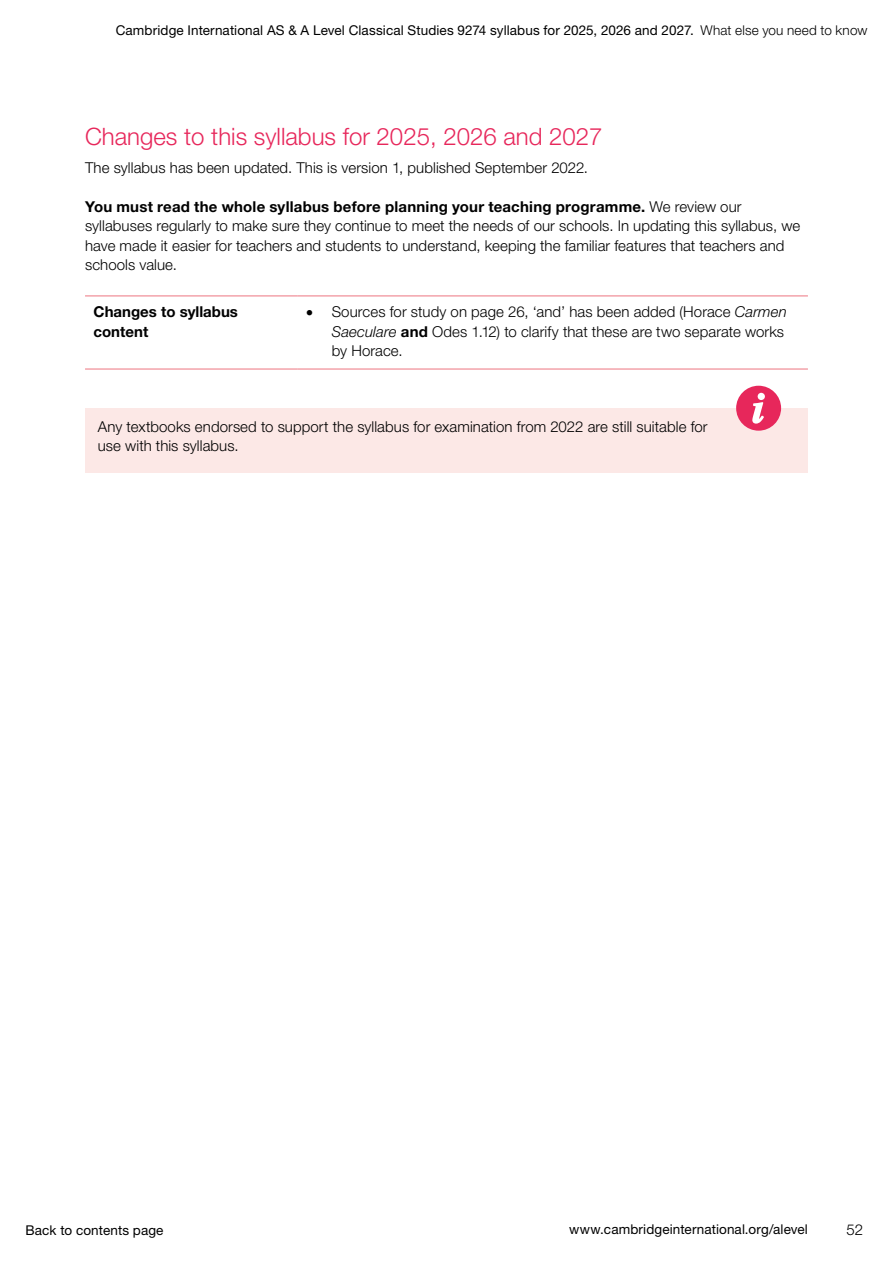
<style>
.page{position:relative;width:893px;height:1263px;background:#fff}
.page>*{position:absolute;margin:0;border:0;box-sizing:border-box;transform-origin:0 0}
.H2a_Main_Heading{font:300 24px "Helvetica Neue LTW1 G";color:#e7275b}
.Body_text{font:300 15px/19.5px "Helvetica Neue LTW1 G";letter-spacing:.005em;color:#000}
.Bulleted_list_body_t{font:300 15px/19.5px "Helvetica Neue LTW1 G";letter-spacing:.005em;color:#000}
.Body_text__no_space{font:700 15px/19.5px "Helvetica Neue LTW1 G";color:#000}
.t1{font:13.5px "Helvetica Neue LTW1 G";letter-spacing:.01em;color:#000}
.s1{font-weight:300}
.s2{font-weight:700}
.s3{font-style:italic}
</style>
<div class="page">
<hr style="left:85px;top:296px;width:213px;height:1px;background:#ed7580">
<hr style="left:298px;top:296px;width:510px;height:1px;background:#ed7580">
<hr style="left:85px;top:369px;width:213px;height:1px;background:#ed7580">
<hr style="left:298px;top:369px;width:510px;height:1px;background:#ed7580">
<div style="left:85px;top:408px;width:723px;height:65px;background:#fce8e6"></div>
<svg style="left:736px;top:386px;width:45px;height:45px"></svg>
<p class="t1" style="left:116px;top:22px;width:753px">Cambridge International AS &amp; A Level Classical Studies 9274 syllabus for 2025, 2026 and 2027. <span class="s1">What else you need to know</span></p>
<h2 class="H2a_Main_Heading" style="left:85px;top:121px;width:519px">Changes to this syllabus for 2025, 2026 and 2027</h2>
<p class="Body_text" style="left:85px;top:158px;width:505px">The syllabus has been updated. This is version 1, published September 2022.</p>
<p class="Body_text" style="left:85px;top:197px;width:717px"><span class="s2">You must read the whole syllabus before planning your teaching programme.</span> We review our syllabuses regularly to make sure they continue to meet the needs of our schools. In updating this syllabus, we have made it easier for teachers and students to understand, keeping the familiar features that teachers and schools value.</p>
<p class="Body_text__no_space" style="left:94px;top:302px;width:146px">Changes to syllabus content</p>
<p class="Bulleted_list_body_t" style="left:332px;top:302px;width:457px;text-indent:-26px">• Sources for study on page 26, ‘and’ has been added (Horace <span class="s3">Carmen<br>Saeculare</span> <span class="s2">and</span> Odes 1.12) to clarify that these are two separate works by Horace.</p>
<p class="Body_text" style="left:98px;top:416px;width:611px">Any textbooks endorsed to support the syllabus for examination from 2022 are still suitable for use with this syllabus.</p>
<p class="t1" style="left:26px;top:1222px;width:140px">Back to contents page</p>
<p class="t1" style="left:569px;top:1221px;width:240px">www.cambridgeinternational.org/alevel</p>
<p class="Body_text" style="left:846px;top:1220px;width:18px">52</p>
</div>
